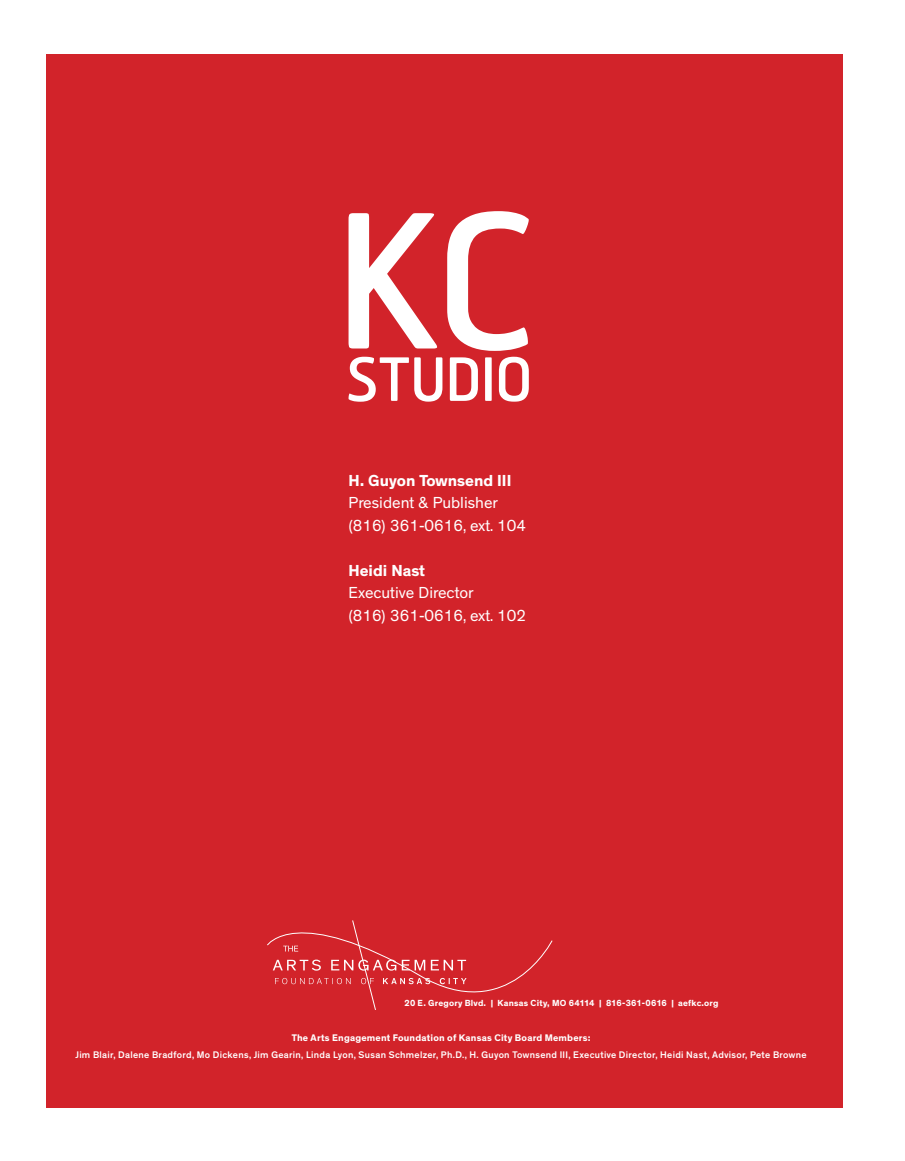
<style>
.page{position:relative;width:905px;height:1161px;background:#fff}
.page>*{position:absolute;margin:0;border:0;box-sizing:border-box;transform-origin:0 0}
.t1{font:16.2px/22.5px "Theinhardt";color:#fff}
.t2{font:700 16.2px "Theinhardt";color:#fff}
.t3{font:500 9.75px "Theinhardt";letter-spacing:.03em;color:#fff}
.t4{font:700 9.75px "Theinhardt";letter-spacing:.02em;color:#fff}
.t5{font:700 9px "Theinhardt";letter-spacing:.02em;color:#fff}
</style>
<div class="page">
<div style="left:46px;top:55px;width:797px;height:1053px;background:#d2232a"></div>
<svg style="left:348px;top:213px;width:89px;height:136px"></svg>
<svg style="left:447px;top:211px;width:82px;height:140px"></svg>
<svg style="left:348px;top:357px;width:94px;height:45px"></svg>
<svg style="left:450px;top:357px;width:28px;height:44px"></svg>
<svg style="left:485px;top:357px;width:6px;height:44px"></svg>
<svg style="left:499px;top:357px;width:30px;height:45px"></svg>
<svg style="left:267px;top:920px;width:285px;height:90px"></svg>
<h1 class="t2" style="left:348px;top:470px;width:164px">H. Guyon Townsend III</h1>
<h1 class="t1" style="left:348px;top:492px;width:179px">President &amp; Publisher (816) 361-0616, ext. 104</h1>
<h1 class="t2" style="left:348px;top:560px;width:78px">Heidi Nast</h1>
<h1 class="t1" style="left:348px;top:582px;width:179px">Executive Director<br>(816) 361-0616, ext. 102</h1>
<p class="t5" style="left:404px;top:998px;width:315px">20 E. Gregory Blvd. | Kansas City, MO 64114 | 816-361-0616 | aefkc.org</p>
<p class="t4" style="left:292px;top:1032px;width:300px">The Arts Engagement Foundation of Kansas City Board Members:</p>
<p class="t3" style="left:76px;top:1049px;width:732px">Jim Blair, Dalene Bradford, Mo Dickens, Jim Gearin, Linda Lyon, Susan Schmelzer, Ph.D., H. Guyon Townsend III, Executive Director, Heidi Nast, Advisor, Pete Browne</p>
</div>
